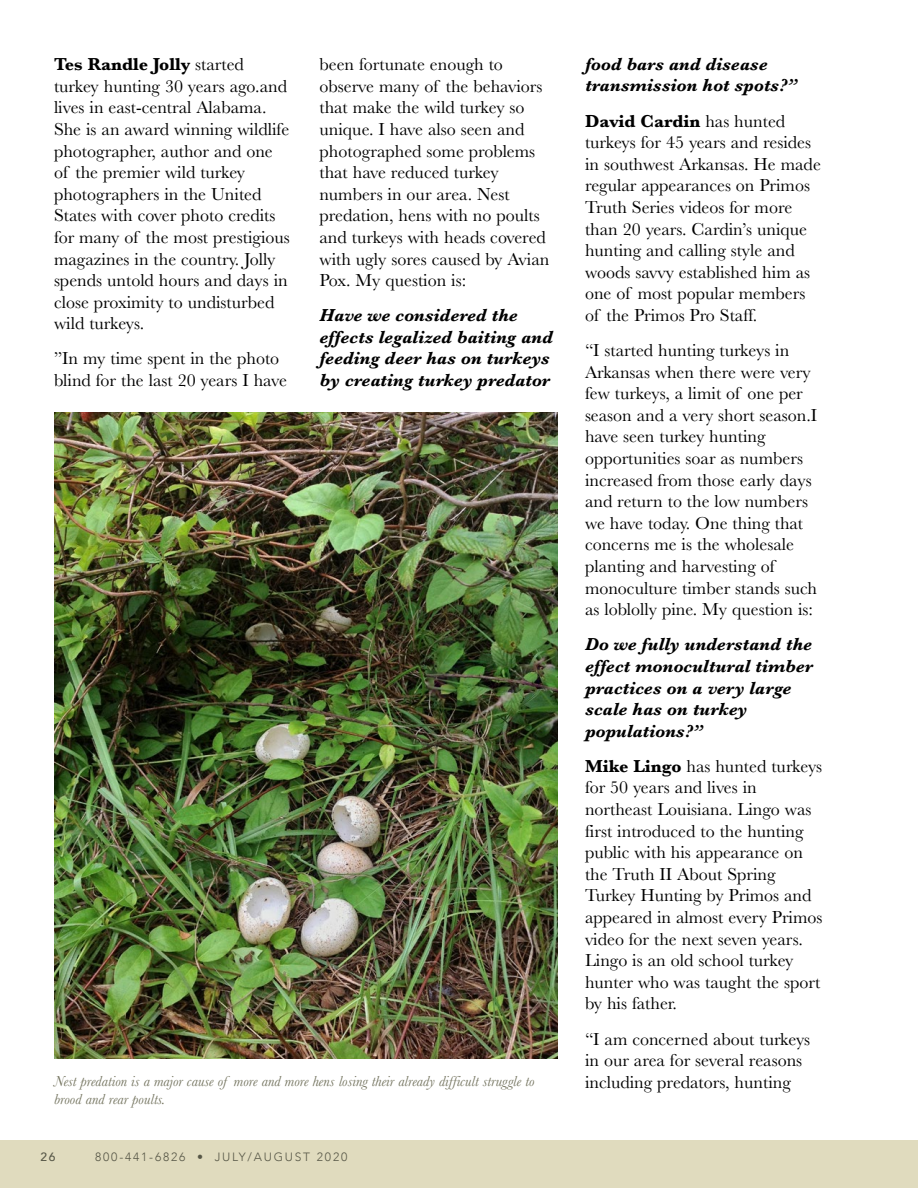
<style>
.page{position:relative;width:918px;height:1188px;background:#fff}
.page>*{position:absolute;margin:0;border:0;box-sizing:border-box;transform-origin:0 0}
.t1{font:18px/21.6px "Baskerville";color:#000}
.t2{font:italic 700 18px/21.6px "Baskerville";color:#000}
.Cutline{font:italic 15px "Baskerville";color:#757560}
.t3{font:300 12px "Avenir";letter-spacing:.15em;color:#575747}
.t4{font:500 12px "Avenir";color:#575747}
.s1{font-weight:700}
</style>
<div class="page">
<div style="left:0;top:1140px;width:918px;height:48px;background:#e0dbbe"></div>
<img style="left:54px;top:413px;width:504px;height:645px">
<p class="t1" style="left:54px;top:54px;width:237px"><span class="s1">Tes Randle Jolly</span> started turkey hunting 30 years ago.and lives in east-central Alabama.<br>She is an award winning wildlife photographer, author and one of the premier wild turkey photographers in the United<br>States with cover photo credits for many of the most prestigious magazines in the country. Jolly spends untold hours and days in close proximity to undisturbed wild turkeys.</p>
<p class="t1" style="left:54px;top:348px;width:235px">”In my time spent in the photo blind for the last 20 years I have</p>
<p class="t1" style="left:320px;top:54px;width:231px">been fortunate enough to observe many of the behaviors that make the wild turkey so unique. I have also seen and photographed some problems that have reduced turkey numbers in our area. Nest predation, hens with no poults and turkeys with heads covered with ugly sores caused by Avian<br>Pox. My question is:</p>
<p class="t2" style="left:320px;top:305px;width:235px">Have we considered the effects legalized baiting and feeding deer has on turkeys by creating turkey predator</p>
<p class="t2" style="left:585px;top:53px;width:214px">food bars and disease transmission hot spots?”</p>
<p class="t1" style="left:585px;top:110px;width:237px"><span class="s1">David Cardin</span> has hunted turkeys for 45 years and resides in southwest Arkansas. He made regular appearances on Primos<br>Truth Series videos for more than 20 years. Cardin’s unique hunting and calling style and woods savvy established him as one of most popular members of the Primos Pro Staff.</p>
<p class="t1" style="left:585px;top:340px;width:234px">“I started hunting turkeys in<br>Arkansas when there were very few turkeys, a limit of one per season and a very short season.I have seen turkey hunting opportunities soar as numbers increased from those early days and return to the low numbers we have today. One thing that concerns me is the wholesale planting and harvesting of monoculture timber stands such as loblolly pine. My question is:</p>
<p class="t2" style="left:585px;top:634px;width:229px">Do we fully understand the effect monocultural timber practices on a very large scale has on turkey populations?”</p>
<p class="t1" style="left:585px;top:755px;width:239px"><span class="s1">Mike Lingo</span> has hunted turkeys for 50 years and lives in northeast Louisiana. Lingo was first introduced to the hunting public with his appearance on the Truth II About Spring<br>Turkey Hunting by Primos and appeared in almost every Primos video for the next seven years.<br>Lingo is an old school turkey hunter who was taught the sport by his father.</p>
<p class="t1" style="left:585px;top:1028px;width:227px">“I am concerned about turkeys in our area for several reasons</p>
<p class="Cutline" style="left:54px;top:1071px;width:482px">Nest predation is a major cause of more and more hens losing their already difficult struggle to</p>
<p class="t1" style="left:585px;top:1071px;width:207px">including predators, hunting</p>
<p class="Cutline" style="left:54px;top:1089px;width:113px">brood and rear poults.</p>
<p class="t4" style="left:40px;top:1146px;width:17px">26</p>
<p class="t3" style="left:95px;top:1150px;width:254px">800-441-6826 • JULY/AUGUST 2020</p>
</div>
